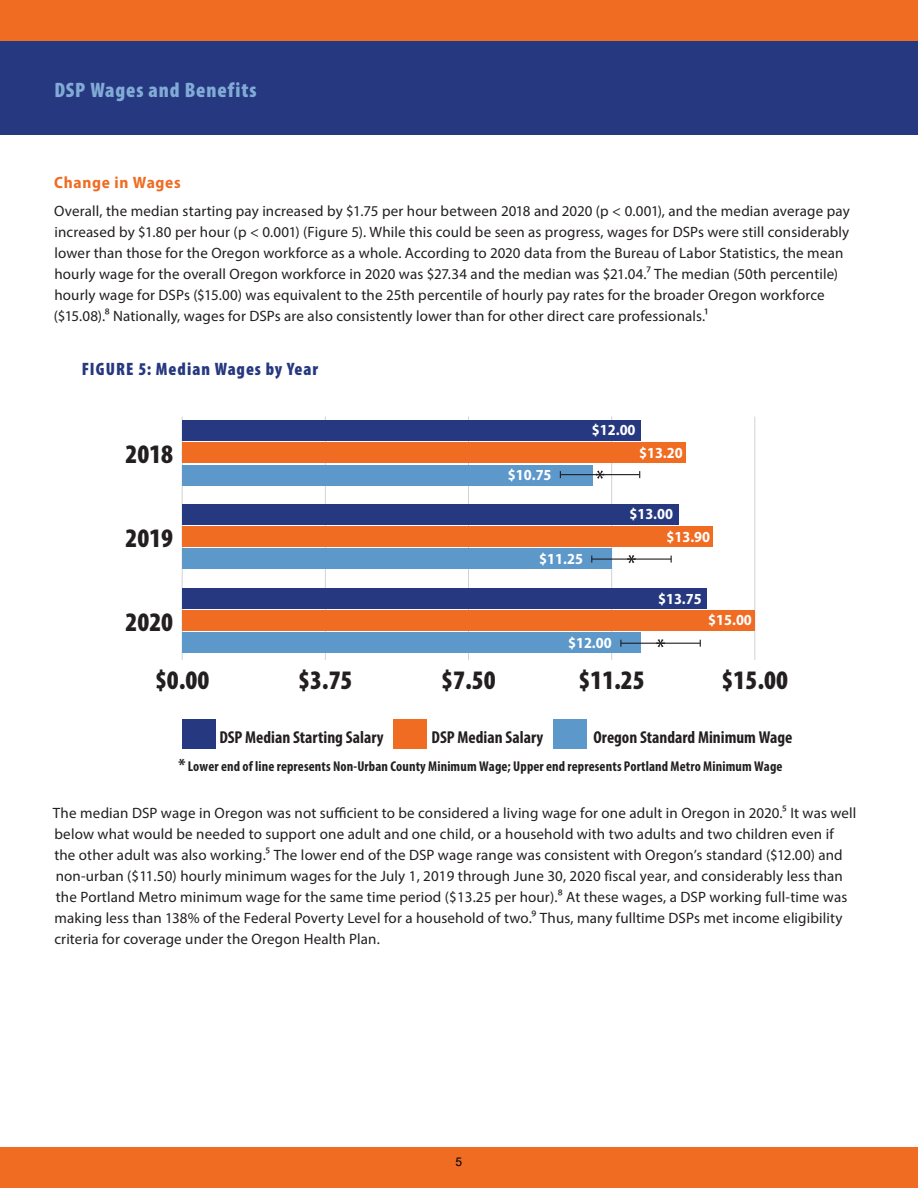
<style>
.page{position:relative;width:918px;height:1188px;background:#fff}
.page>*{position:absolute;margin:0;border:0;box-sizing:border-box;transform-origin:0 0}
.t1{font:900 condensed 26.85px "Myriad Pro";color:#231f20}
.t2{font:900 condensed 21px "Myriad Pro";letter-spacing:.045em;color:#81abd6}
.t3{font:900 condensed 18px "Myriad Pro";letter-spacing:.055em;color:#26387f}
.t4{font:700 condensed 17.25px "Myriad Pro";color:#231f20}
.t5{font:700 semi-condensed 16.5px "Myriad Pro";letter-spacing:.04em;color:#ef6c22}
.t6{font:700 semi-condensed 15.45px/23.1px "Myriad Pro";color:#fff}
.t7{font:15px/21px "Myriad Pro";letter-spacing:.01em;color:#231f20}
.t8{font:700 condensed 14.25px "Myriad Pro";letter-spacing:.01em;color:#231f20}
.t9{font:12px "Arial";color:#000}
.s1{font-size:18px}
</style>
<div class="page">
<div style="left:0;top:0;width:918px;height:135px;background:#26387f"></div>
<div style="left:0;top:1148px;width:918px;height:40px;background:#ef6c22"></div>
<div style="left:0;top:0;width:918px;height:40px;background:#ef6c22"></div>
<hr style="left:182px;top:417px;width:1px;height:263px;background:#d1d2d4">
<hr style="left:325px;top:417px;width:1px;height:263px;background:#d1d2d4">
<hr style="left:468px;top:417px;width:1px;height:263px;background:#d1d2d4">
<hr style="left:611px;top:417px;width:1px;height:263px;background:#d1d2d4">
<hr style="left:755px;top:417px;width:1px;height:263px;background:#d1d2d4">
<div style="left:182px;top:465px;width:411px;height:20px;background:#5d98cb"></div>
<div style="left:182px;top:549px;width:430px;height:20px;background:#5d98cb"></div>
<div style="left:182px;top:633px;width:458px;height:20px;background:#5d98cb"></div>
<div style="left:182px;top:443px;width:504px;height:20px;background:#ef6c22"></div>
<div style="left:182px;top:527px;width:531px;height:20px;background:#ef6c22"></div>
<div style="left:182px;top:610px;width:573px;height:21px;background:#ef6c22"></div>
<div style="left:182px;top:420px;width:458px;height:20px;background:#26387f"></div>
<div style="left:182px;top:504px;width:496px;height:20px;background:#26387f"></div>
<div style="left:182px;top:588px;width:525px;height:20px;background:#26387f"></div>
<div style="left:554px;top:720px;width:33px;height:29px;background:#5d98cb"></div>
<div style="left:393px;top:720px;width:33px;height:29px;background:#ef6c22"></div>
<div style="left:182px;top:720px;width:33px;height:29px;background:#26387f"></div>
<hr style="left:560px;top:474px;width:80px;height:1px;background:#231f20">
<svg style="left:596px;top:470px;width:8px;height:9px"></svg>
<hr style="left:592px;top:559px;width:79px;height:1px;background:#231f20">
<svg style="left:627px;top:555px;width:9px;height:8px"></svg>
<hr style="left:621px;top:643px;width:79px;height:1px;background:#231f20">
<svg style="left:656px;top:639px;width:9px;height:8px"></svg>
<div style="left:173px;top:660px;width:599px;height:24px;background:#fff"></div>
<p class="t2" style="left:55px;top:76px;width:204px">DSP Wages and Benefits</p>
<p class="t5" style="left:54px;top:172px;width:128px">Change in Wages</p>
<p class="t7" style="left:54px;top:200px;width:797px">Overall, the median starting pay increased by $1.75 per hour between 2018 and 2020 (p &lt; 0.001), and the median average pay increased by $1.80 per hour (p &lt; 0.001) (Figure 5). While this could be seen as progress, wages for DSPs were still considerably lower than those for the Oregon workforce as a whole. According to 2020 data from the Bureau of Labor Statistics, the mean hourly wage for the overall Oregon workforce in 2020 was $27.34 and the median was $21.04.⁷ The median (50th percentile) hourly wage for DSPs ($15.00) was equivalent to the 25th percentile of hourly pay rates for the broader Oregon workforce ($15.08).⁸ Nationally, wages for DSPs are also consistently lower than for other direct care professionals.1</p>
<p class="t3" style="left:82px;top:357px;width:238px">FIGURE 5: Median Wages by Year</p>
<h1 class="t1" style="left:126px;top:437px;width:49px">2018</h1>
<h1 class="t1" style="left:126px;top:521px;width:49px">2019</h1>
<h1 class="t1" style="left:126px;top:604px;width:49px">2020</h1>
<p class="t6" style="left:592px;top:418px;width:45px">$12.00</p>
<p class="t6" style="left:508px;top:463px;width:45px">$10.75</p>
<p class="t6" style="left:539px;top:547px;width:45px">$11.25</p>
<p class="t6" style="left:568px;top:631px;width:45px">$12.00</p>
<p class="t6" style="left:639px;top:441px;width:45px">$13.20</p>
<p class="t6" style="left:667px;top:501px;width:45px;text-indent:-37px">$13.00 $13.90</p>
<p class="t6" style="left:658px;top:586px;width:45px">$13.75</p>
<p class="t6" style="left:708px;top:608px;width:45px">$15.00</p>
<h1 class="t1" style="left:155px;top:663px;width:56px">$0.00</h1>
<h1 class="t1" style="left:298px;top:663px;width:56px">$3.75</h1>
<h1 class="t1" style="left:441px;top:663px;width:56px">$7.50</h1>
<h1 class="t1" style="left:578px;top:663px;width:68px">$11.25</h1>
<h1 class="t1" style="left:722px;top:663px;width:68px">$15.00</h1>
<p class="t4" style="left:219px;top:727px;width:166px">DSP Median Starting Salary</p>
<p class="t4" style="left:432px;top:727px;width:113px">DSP Median Salary</p>
<p class="t4" style="left:594px;top:727px;width:200px">Oregon Standard Minimum Wage</p>
<p class="t8" style="left:179px;top:757px;width:606px"><span class="s1">*</span> Lower end of line represents Non-Urban County Minimum Wage; Upper end represents Portland Metro Minimum Wage</p>
<p class="t7" style="left:53px;top:802px;width:805px">The median DSP wage in Oregon was not sufficient to be considered a living wage for one adult in Oregon in 2020.⁵ It was well below what would be needed to support one adult and one child, or a household with two adults and two children even if the other adult was also working.⁵ The lower end of the DSP wage range was consistent with Oregon’s standard ($12.00) and non-urban ($11.50) hourly minimum wages for the July 1, 2019 through June 30, 2020 fiscal year, and considerably less than the Portland Metro minimum wage for the same time period ($13.25 per hour).⁸ At these wages, a DSP working full-time was making less than 138% of the Federal Poverty Level for a household of two.⁹ Thus, many fulltime DSPs met income eligibility criteria for coverage under the Oregon Health Plan.</p>
<p class="t9" style="left:456px;top:1154px;width:8px">5</p>
</div>
